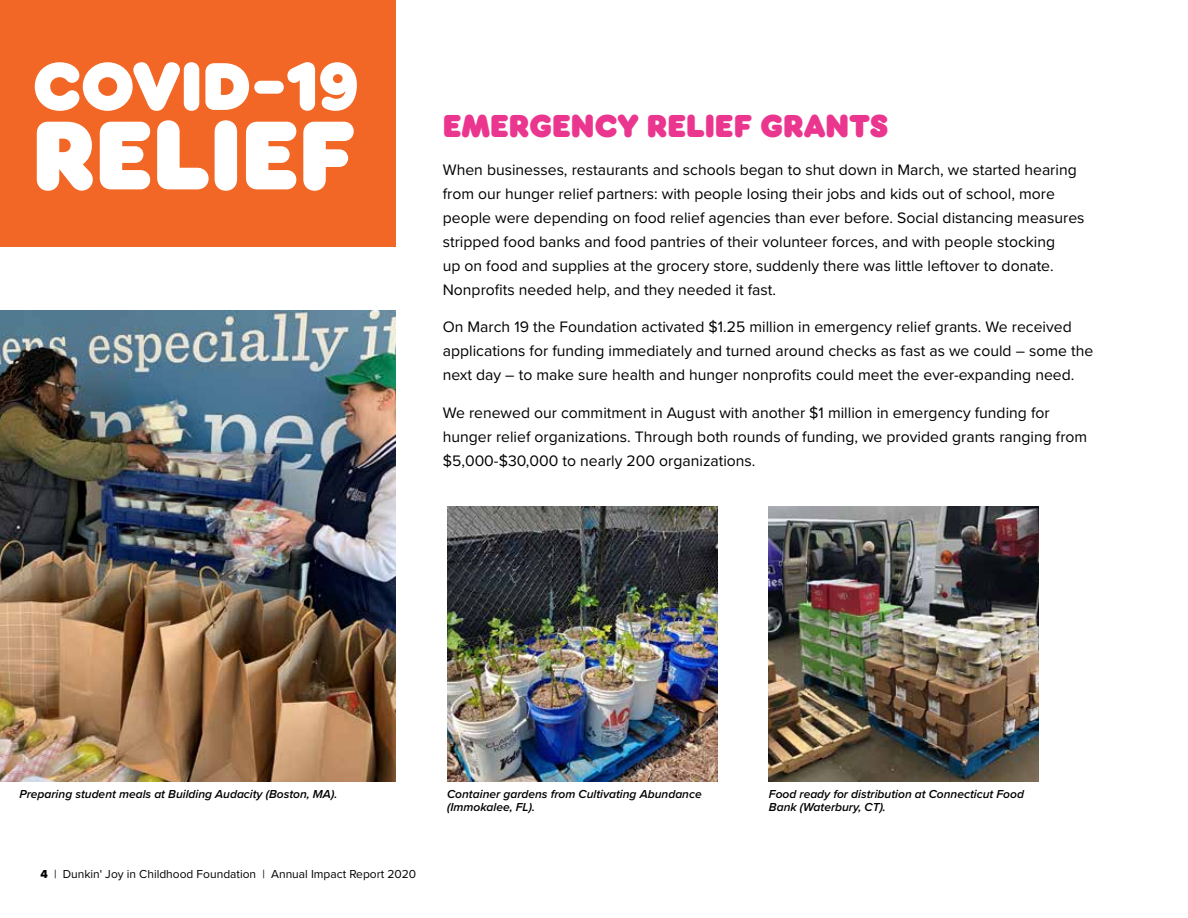
<style>
.page{position:relative;width:1188px;height:918px;background:#fff}
.page>*{position:absolute;margin:0;border:0;box-sizing:border-box;transform-origin:0 0}
.t1{font:96.75px "Dunkin Sans Display";color:#fff}
.t2{font:66.75px "Dunkin Sans Display";color:#fff}
.t3{font:31.5px "Dunkin Sans Display";color:#ea368e}
.t4{font:15.75px/24px "Proxima Nova";color:#000}
.t5{font:italic 600 12px/13.5px "Proxima Nova";color:#000}
.t6{font:12px "Proxima Nova";color:#000}
.s1{font-family:"Proxima Nova Extrabld"}
</style>
<div class="page">
<div style="left:0;top:0;width:395px;height:247px;background:#f26725"></div>
<img style="left:447px;top:506px;width:270px;height:276px">
<img style="left:769px;top:506px;width:270px;height:276px">
<img style="left:0;top:311px;width:395px;height:471px">
<h2 class="t2" style="left:32px;top:40px;width:328px">COVID-19</h2>
<h1 class="t1" style="left:32px;top:88px;width:325px">RELIEF</h1>
<h3 class="t3" style="left:443px;top:104px;width:447px">EMERGENCY RELIEF GRANTS</h3>
<p class="t4" style="left:443px;top:157px;width:643px">When businesses, restaurants and schools began to shut down in March, we started hearing from our hunger relief partners: with people losing their jobs and kids out of school, more people were depending on food relief agencies than ever before. Social distancing measures stripped food banks and food pantries of their volunteer forces, and with people stocking<br>up on food and supplies at the grocery store, suddenly there was little leftover to donate.<br>Nonprofits needed help, and they needed it fast.</p>
<p class="t4" style="left:443px;top:314px;width:652px">On March 19 the Foundation activated $1.25 million in emergency relief grants. We received applications for funding immediately and turned around checks as fast as we could – some the next day – to make sure health and hunger nonprofits could meet the ever-expanding need.</p>
<p class="t4" style="left:443px;top:400px;width:646px">We renewed our commitment in August with another $1 million in emergency funding for hunger relief organizations. Through both rounds of funding, we provided grants ranging from $5,000-$30,000 to nearly 200 organizations.</p>
<p class="t5" style="left:19px;top:787px;width:319px">Preparing student meals at Building Audacity (Boston, MA).</p>
<p class="t6" style="left:40px;top:865px;width:377px"><span class="s1">4</span> | Dunkin' Joy in Childhood Foundation | Annual Impact Report 2020</p>
<p class="t5" style="left:447px;top:787px;width:256px">Container gardens from Cultivating Abundance (Immokalee, FL).</p>
<p class="t5" style="left:769px;top:787px;width:257px">Food ready for distribution at Connecticut Food<br>Bank (Waterbury, CT).</p>
</div>
